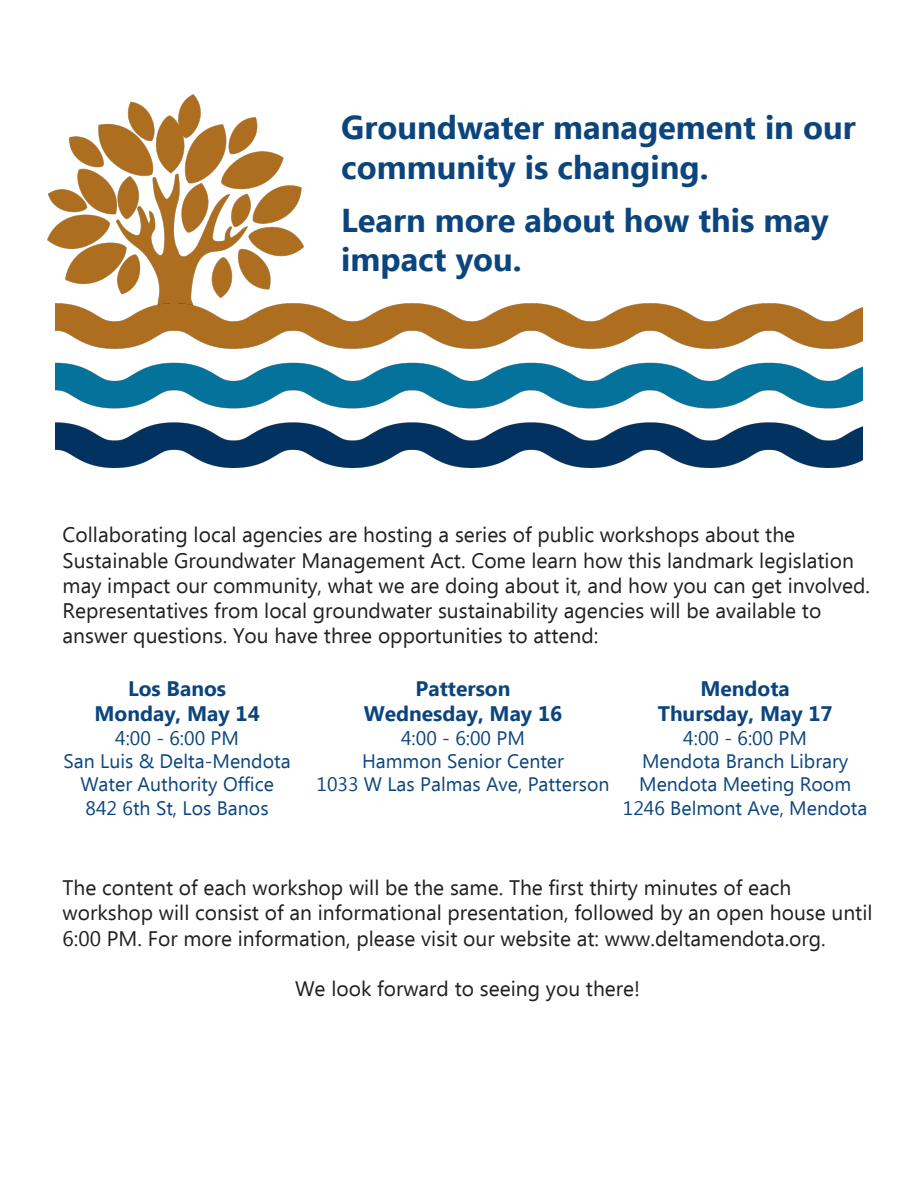
<style>
.page{position:relative;width:918px;height:1188px;background:#fff}
.page>*{position:absolute;margin:0;border:0;box-sizing:border-box;transform-origin:0 0}
.t1{font:700 33px/39.6px "Ebrima";color:#0c457d}
.t2{font:21px/25.2px "Ebrima";color:#231f20}
.t3{font:700 21px/25.2px "Ebrima";color:#0c457d;text-align:center}
.t4{font:19.5px/23.4px "Ebrima";color:#0c457d;text-align:center}
</style>
<div class="page">
<img style="left:48px;top:94px;width:255px;height:217px">
<img style="left:56px;top:303px;width:806px;height:165px">
<h1 class="t1" style="left:341px;top:109px;width:516px">Groundwater management in our community is changing.</h1>
<h1 class="t1" style="left:341px;top:202px;width:489px">Learn more about how this may impact you.</h1>
<p class="t2" style="left:63px;top:524px;width:809px">Collaborating local agencies are hosting a series of public workshops about the Sustainable Groundwater Management Act. Come learn how this landmark legislation may impact our community, what we are doing about it, and how you can get involved.<br>Representatives from local groundwater sustainability agencies will be available to answer questions. You have three opportunities to attend:</p>
<p class="t3" style="left:94px;top:677px;width:167px">Los Banos<br>Monday, May 14</p>
<p class="t4" style="left:63px;top:727px;width:229px">4:00 - 6:00 PM<br>San Luis &amp; Delta-Mendota<br>Water Authority Office<br>842 6th St, Los Banos</p>
<p class="t3" style="left:364px;top:677px;width:200px">Patterson<br>Wednesday, May 16</p>
<p class="t4" style="left:316px;top:727px;width:295px">4:00 - 6:00 PM<br>Hammon Senior Center<br>1033 W Las Palmas Ave, Patterson</p>
<p class="t3" style="left:658px;top:677px;width:176px">Mendota<br>Thursday, May 17</p>
<p class="t4" style="left:623px;top:727px;width:246px">4:00 - 6:00 PM<br>Mendota Branch Library<br>Mendota Meeting Room<br>1246 Belmont Ave, Mendota</p>
<p class="t2" style="left:63px;top:876px;width:812px">The content of each workshop will be the same. The first thirty minutes of each workshop will consist of an informational presentation, followed by an open house until<br>6:00 PM. For more information, please visit our website at: www.deltamendota.org.</p>
<p class="t2" style="left:295px;top:977px;width:347px">We look forward to seeing you there!</p>
</div>
